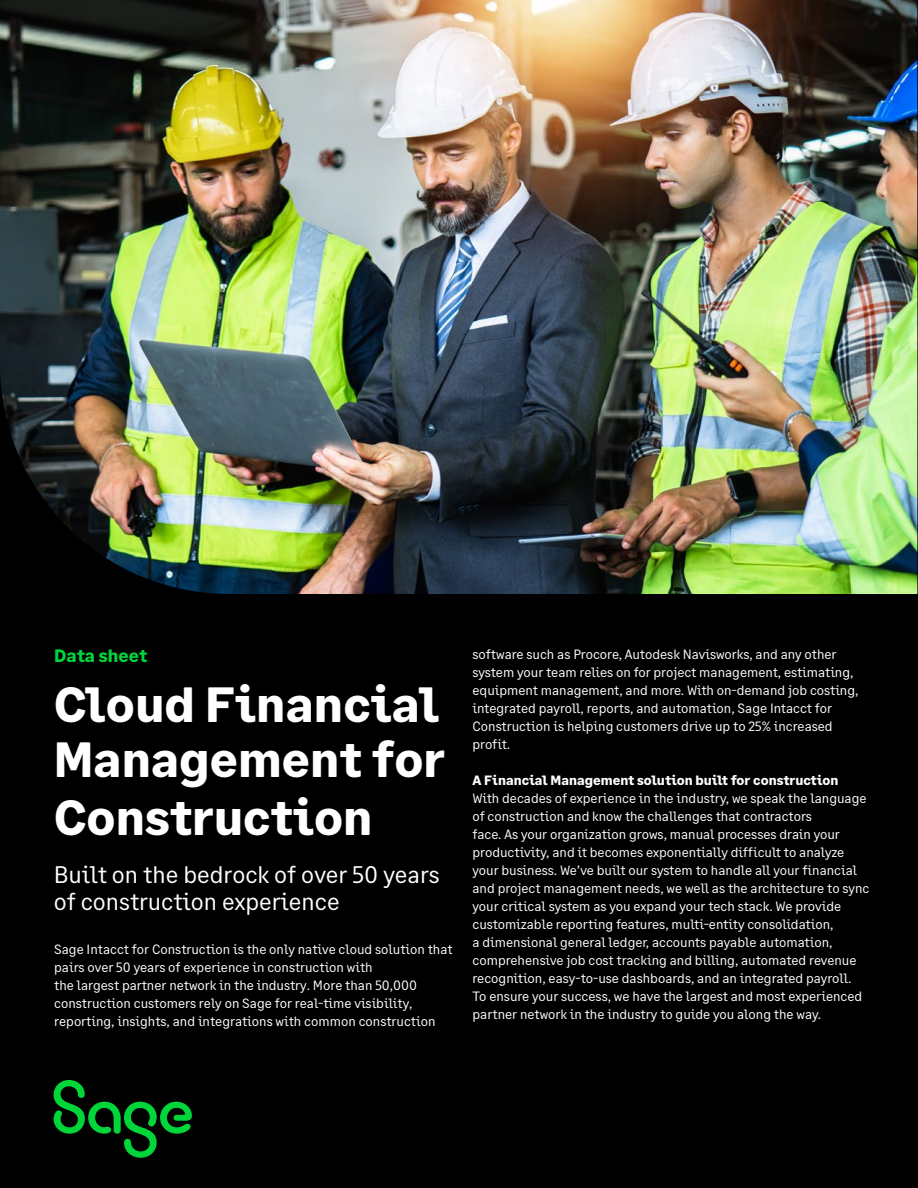
<style>
.page{position:relative;width:918px;height:1188px;background:#000}
.page>*{position:absolute;margin:0;border:0;box-sizing:border-box;transform-origin:0 0}
.t1{font:700 49.5px/56.7px "Sage Text";color:#fff;text-align:justify}
.t2{font:24px/27px "Sage Text";color:#fff}
.t3{font:700 18px "Sage Text";color:#00d639}
.t4{font:13.5px/18px "Sage Text";color:#fff}
.t5{font:700 13.5px "Sage Text";color:#fff}
</style>
<div class="page">
<img style="left:0;top:0;width:917px;height:594px">
<svg style="left:54px;top:1080px;width:138px;height:78px"></svg>
<h3 class="t3" style="left:54px;top:645px;width:94px">Data sheet</h3>
<h1 class="t1" style="left:54px;top:677px;width:393px">Cloud Financial Management for Construction</h1>
<h2 class="t2" style="left:54px;top:862px;width:388px">Built on the bedrock of over 50 years of construction experience</h2>
<p class="t4" style="left:54px;top:940px;width:400px">Sage Intacct for Construction is the only native cloud solution that pairs over 50 years of experience in construction with<br>the largest partner network in the industry. More than 50,000 construction customers rely on Sage for real-time visibility, reporting, insights, and integrations with common construction</p>
<p class="t4" style="left:472px;top:645px;width:388px">software such as Procore, Autodesk Navisworks, and any other system your team relies on for project management, estimating, equipment management, and more. With on-demand job costing, integrated payroll, reports, and automation, Sage Intacct for Construction is helping customers drive up to 25% increased profit.</p>
<p class="t5" style="left:472px;top:772px;width:367px">A Financial Management solution built for construction</p>
<p class="t4" style="left:472px;top:789px;width:399px">With decades of experience in the industry, we speak the language of construction and know the challenges that contractors<br>face. As your organization grows, manual processes drain your productivity, and it becomes exponentially difficult to analyze your business. We’ve built our system to handle all your financial and project management needs, we well as the architecture to sync your critical system as you expand your tech stack. We provide customizable reporting features, multi-entity consolidation,<br>a dimensional general ledger, accounts payable automation, comprehensive job cost tracking and billing, automated revenue recognition, easy-to-use dashboards, and an integrated payroll.<br>To ensure your success, we have the largest and most experienced partner network in the industry to guide you along the way.</p>
</div>
